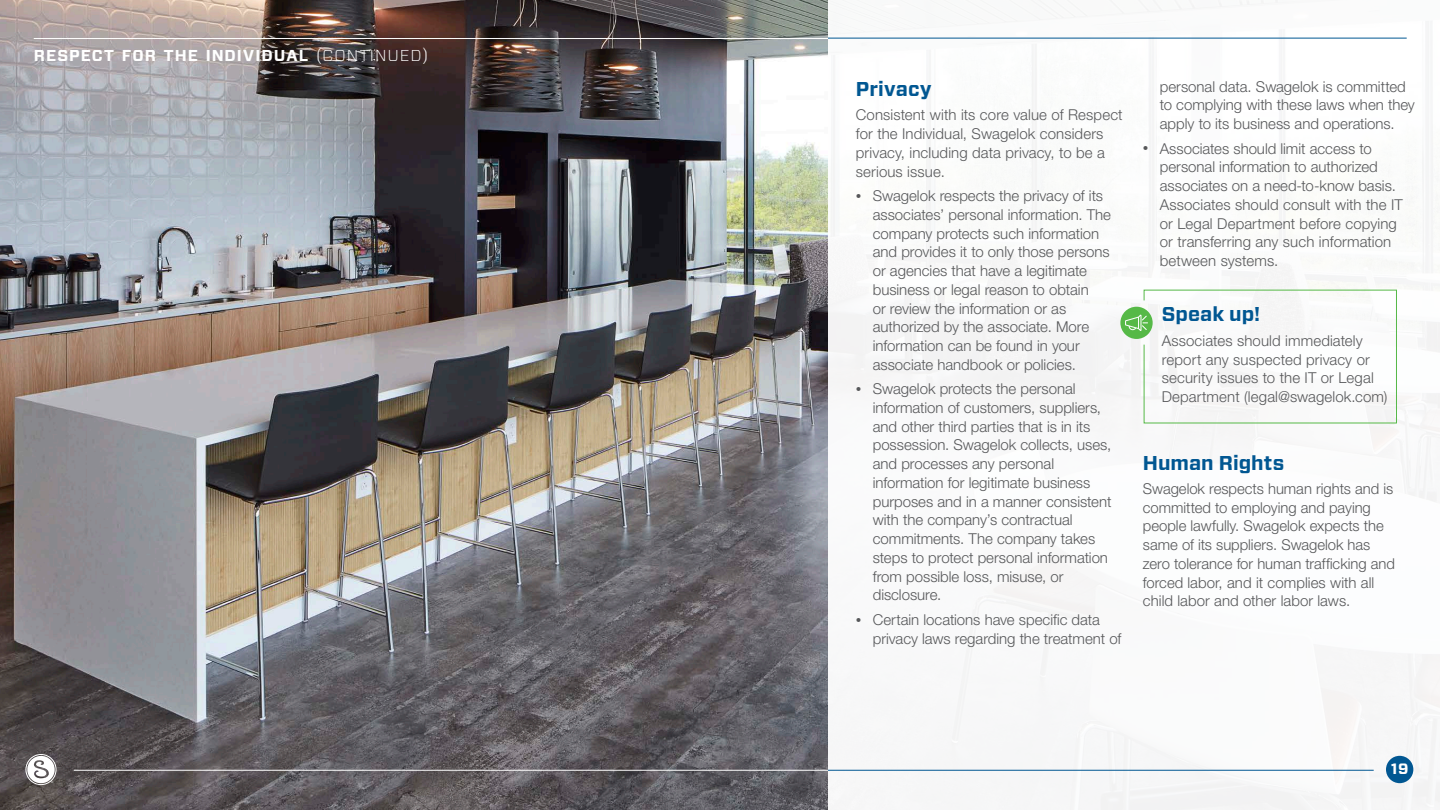
<style>
.page{position:relative;width:1440px;height:810px;background:#fff}
.page>*{position:absolute;margin:0;border:0;box-sizing:border-box;transform-origin:0 0}
.t1{font:700 20px "Forza";color:#015792}
.t2{font:700 15.75px "Forza";letter-spacing:.065em;color:#fff}
.t3{font:300 15px/18.8px "Helvetica Neue LT Std";color:#57585a}
.t4{font:700 15px "Forza";color:#fff}
.t5{font:2.5px "Helvetica Neue LT Std";color:#fff}
.s1{font-weight:300;font-size:18.75px}
.s2{font-weight:300}
.s3{font-size:11.25px}
</style>
<div class="page">
<img style="left:0;top:0;width:828px;height:810px">
<hr style="left:74px;top:770px;width:754px;height:1px;background:#fff">
<div style="left:25px;top:754px;width:32px;height:31px;border:1px solid #fff;border-radius:50%"></div>
<svg style="left:27px;top:756px;width:28px;height:27px"></svg>
<div style="left:1386px;top:756px;width:27px;height:27px;background:#015792;border-radius:50%"></div>
<hr style="left:828px;top:770px;width:546px;height:1px;background:#015792">
<hr style="left:828px;top:38px;width:579px;height:1px;background:#015792">
<hr style="left:34px;top:38px;width:794px;height:1px;background:#fff">
<svg style="left:1120px;top:289px;width:277px;height:135px"></svg>
<p class="t2" style="left:34px;top:45px;width:396px">RESPECT FOR THE INDIVIDUAL <span class="s1">(</span><span class="s2">CONTINUED</span><span class="s1">)</span></p>
<p class="t5" style="left:51px;top:781px;width:3px">®</p>
<p class="t1" style="left:856px;top:76px;width:77px">Privacy</p>
<p class="t3" style="left:856px;top:105px;width:268px">Consistent with its core value of Respect for the Individual, Swagelok considers privacy, including data privacy, to be a serious issue.</p>
<p class="t3" style="left:873px;top:186px;width:240px;text-indent:-17px"><span class="s3">•</span> Swagelok respects the privacy of its associates’ personal information. The company protects such information and provides it to only those persons or agencies that have a legitimate business or legal reason to obtain<br>or review the information or as authorized by the associate. More information can be found in your associate handbook or policies.</p>
<p class="t3" style="left:873px;top:379px;width:240px;text-indent:-17px"><span class="s3">•</span> Swagelok protects the personal information of customers, suppliers, and other third parties that is in its possession. Swagelok collects, uses, and processes any personal information for legitimate business purposes and in a manner consistent with the company’s contractual commitments. The company takes steps to protect personal information from possible loss, misuse, or disclosure.</p>
<p class="t3" style="left:873px;top:610px;width:250px;text-indent:-17px"><span class="s3">•</span> Certain locations have specific data privacy laws regarding the treatment of</p>
<p class="t3" style="left:1160px;top:77px;width:257px">personal data. Swagelok is committed to complying with these laws when they apply to its business and operations.</p>
<p class="t3" style="left:1160px;top:139px;width:244px;text-indent:-17px"><span class="s3">•</span> Associates should limit access to personal information to authorized associates on a need-to-know basis.<br>Associates should consult with the IT or Legal Department before copying or transferring any such information between systems.</p>
<p class="t1" style="left:1162px;top:301px;width:100px">Speak up!</p>
<p class="t3" style="left:1162px;top:331px;width:227px">Associates should immediately report any suspected privacy or security issues to the IT or Legal Department (legal@swagelok.com)</p>
<p class="t1" style="left:1143px;top:449px;width:143px">Human Rights</p>
<p class="t3" style="left:1143px;top:479px;width:254px">Swagelok respects human rights and is committed to employing and paying people lawfully. Swagelok expects the same of its suppliers. Swagelok has zero tolerance for human trafficking and forced labor, and it complies with all child labor and other labor laws.</p>
<p class="t4" style="left:1391px;top:759px;width:19px">19</p>
</div>
